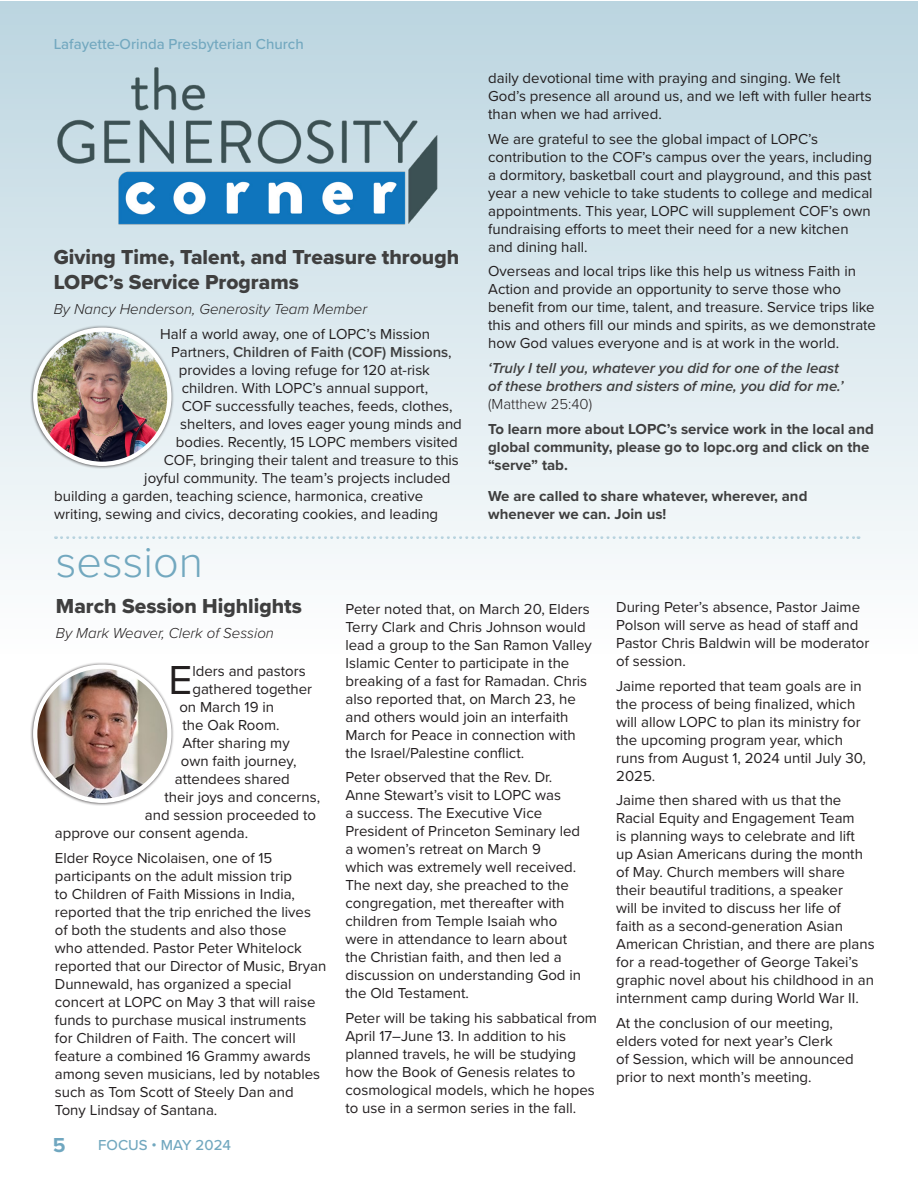
<style>
.page{position:relative;width:918px;height:1188px;background:#fff}
.page>*{position:absolute;margin:0;border:0;box-sizing:border-box;transform-origin:0 0}
.Section_Title{font:300 45px "Proxima Nova";color:#72a8bf}
.Body{font:42px "Proxima Nova";color:#231f20}
.Body-2{font:21px/25.2px "Proxima Nova Extrabld";color:#3f3f3f}
.Headline{font:21px "Proxima Nova Extrabld";color:#3f3f3f}
.t1{font:700 21px "Proxima Nova";color:#70a7c0}
.Body-3{font:15px/18px "Proxima Nova";color:#231f20}
.Body-4{font:700 15px/18px "Proxima Nova";color:#3f3f3f}
.Body-5{font:italic 600 15px/18px "Proxima Nova";color:#3f3f3f}
.Byline___Quote{font:italic 300 15px "Proxima Nova";color:#231f20}
.t2{font:500 15px "Proxima Nova";color:#72a8bf}
.Body-6{font:600 15px "Proxima Nova";color:#3f3f3f}
.s1{font-weight:400;color:#231f20}
.s2{font-weight:300;font-style:normal;color:#231f20}
</style>
<div class="page">
<div style="left:0;top:1px;width:918px;height:656px;background:linear-gradient(to bottom,#bbd5e0,#fefefe)"></div>
<img style="left:54px;top:46px;width:406px;height:192px">
<div style="left:30px;top:325px;width:145px;height:144px;background:#231f20;opacity:.75"></div>
<img style="left:35px;top:330px;width:134px;height:134px;border-radius:67px">
<div style="left:33px;top:328px;width:139px;height:138px;border:4px solid #fff;border-radius:50%"></div>
<div style="left:30px;top:662px;width:145px;height:144px;background:#231f20;opacity:.75"></div>
<img style="left:35px;top:667px;width:134px;height:134px;border-radius:67px">
<div style="left:33px;top:664px;width:139px;height:139px;border:4px solid #fff;border-radius:50%"></div>
<svg style="left:56px;top:536px;width:803px;height:3px"></svg>
<p class="t2" style="left:54px;top:32px;width:252px">Lafayette-Orinda Presbyterian Church</p>
<p class="Body-2" style="left:54px;top:244px;width:407px">Giving Time, Talent, and Treasure through<br>LOPC’s Service Programs</p>
<p class="Byline___Quote" style="left:54px;top:298px;width:315px">By Nancy Henderson, Generosity Team Member</p>
<p class="Body-3" style="left:160px;top:325px;width:271px">Half a world away, one of LOPC’s Mission</p>
<p class="Body-6" style="left:171px;top:341px;width:282px"><span class="s1">Partners,</span> Children of Faith (COF) Missions<span class="s1">,</span></p>
<p class="Body-3" style="left:179px;top:361px;width:253px">provides a loving refuge for 120 at-risk</p>
<p class="Body-3" style="left:182px;top:379px;width:248px">children. With LOPC’s annual support,</p>
<p class="Body-3" style="left:182px;top:397px;width:272px">COF successfully teaches, feeds, clothes,</p>
<p class="Body-3" style="left:180px;top:415px;width:283px">shelters, and loves eager young minds and</p>
<p class="Body-3" style="left:176px;top:433px;width:284px">bodies. Recently, 15 LOPC members visited</p>
<p class="Body-3" style="left:164px;top:451px;width:297px">COF, bringing their talent and treasure to this</p>
<p class="Body-3" style="left:144px;top:469px;width:308px">joyful community. The team’s projects included</p>
<p class="Body-3" style="left:54px;top:487px;width:370px">building a garden, teaching science, harmonica, creative</p>
<p class="Body-3" style="left:54px;top:505px;width:385px">writing, sewing and civics, decorating cookies, and leading</p>
<p class="Body-3" style="left:488px;top:68px;width:385px">daily devotional time with praying and singing. We felt<br>God’s presence all around us, and we left with fuller hearts than when we had arrived.</p>
<p class="Body-3" style="left:488px;top:129px;width:386px">We are grateful to see the global impact of LOPC’s contribution to the COF’s campus over the years, including a dormitory, basketball court and playground, and this past year a new vehicle to take students to college and medical appointments. This year, LOPC will supplement COF’s own fundraising efforts to meet their need for a new kitchen and dining hall.</p>
<p class="Body-3" style="left:488px;top:262px;width:389px">Overseas and local trips like this help us witness Faith in Action and provide an opportunity to serve those who benefit from our time, talent, and treasure. Service trips like this and others fill our minds and spirits, as we demonstrate how God values everyone and is at work in the world.</p>
<p class="Body-5" style="left:488px;top:359px;width:357px">‘Truly I tell you, whatever you did for one of the least of these brothers and sisters of mine, you did for me.’ <span class="s2">(Matthew 25:40)</span></p>
<p class="Body-4" style="left:488px;top:420px;width:387px">To learn more about LOPC’s service work in the local and global community, please go to lopc.org and click on the “serve” tab.</p>
<p class="Body-4" style="left:488px;top:487px;width:321px">We are called to share whatever, wherever, and whenever we can. Join us!</p>
<p class="Section_Title" style="left:56px;top:529px;width:149px">session</p>
<p class="Headline" style="left:56px;top:591px;width:248px">March Session Highlights</p>
<p class="Byline___Quote" style="left:56px;top:622px;width:220px">By Mark Weaver, Clerk of Session</p>
<p class="Body" style="left:169px;top:649px;width:25px">E</p>
<p class="Body-3" style="left:192px;top:661px;width:115px">lders and pastors</p>
<p class="Body-3" style="left:192px;top:679px;width:121px">gathered together</p>
<p class="Body-3" style="left:179px;top:697px;width:96px">on March 19 in</p>
<p class="Body-3" style="left:182px;top:715px;width:99px">the Oak Room.</p>
<p class="Body-3" style="left:182px;top:733px;width:109px">After sharing my</p>
<p class="Body-3" style="left:181px;top:751px;width:117px">own faith journey,</p>
<p class="Body-3" style="left:175px;top:769px;width:116px">attendees shared</p>
<p class="Body-3" style="left:164px;top:787px;width:157px">their joys and concerns,</p>
<p class="Body-3" style="left:145px;top:805px;width:173px">and session proceeded to</p>
<p class="Body-3" style="left:55px;top:823px;width:195px">approve our consent agenda.</p>
<p class="Body-3" style="left:55px;top:848px;width:273px">Elder Royce Nicolaisen, one of 15 participants on the adult mission trip<br>to Children of Faith Missions in India, reported that the trip enriched the lives of both the students and also those<br>who attended. Pastor Peter Whitelock reported that our Director of Music, Bryan Dunnewald, has organized a special concert at LOPC on May 3 that will raise funds to purchase musical instruments for Children of Faith. The concert will feature a combined 16 Grammy awards among seven musicians, led by notables such as Tom Scott of Steely Dan and Tony Lindsay of Santana.</p>
<h3 class="t1" style="left:53px;top:1129px;width:14px">5</h3>
<p class="t2" style="left:98px;top:1134px;width:134px">FOCUS • MAY 2024</p>
<p class="Body-3" style="left:345px;top:599px;width:248px">Peter noted that, on March 20, Elders Terry Clark and Chris Johnson would lead a group to the San Ramon Valley Islamic Center to participate in the breaking of a fast for Ramadan. Chris also reported that, on March 23, he and others would join an interfaith March for Peace in connection with the Israel/Palestine conflict.</p>
<p class="Body-3" style="left:345px;top:768px;width:237px">Peter observed that the Rev. Dr.<br>Anne Stewart’s visit to LOPC was<br>a success. The Executive Vice<br>President of Princeton Seminary led a women’s retreat on March 9 which was extremely well received.<br>The next day, she preached to the congregation, met thereafter with children from Temple Isaiah who were in attendance to learn about the Christian faith, and then led a discussion on understanding God in the Old Testament.</p>
<p class="Body-3" style="left:345px;top:1008px;width:253px">Peter will be taking his sabbatical from April 17–June 13. In addition to his planned travels, he will be studying how the Book of Genesis relates to cosmological models, which he hopes to use in a sermon series in the fall.</p>
<p class="Body-3" style="left:616px;top:597px;width:255px">During Peter’s absence, Pastor Jaime<br>Polson will serve as head of staff and<br>Pastor Chris Baldwin will be moderator of session.</p>
<p class="Body-3" style="left:616px;top:676px;width:251px">Jaime reported that team goals are in the process of being finalized, which will allow LOPC to plan its ministry for the upcoming program year, which runs from August 1, 2024 until July 30,<br>2025.</p>
<p class="Body-3" style="left:616px;top:791px;width:260px">Jaime then shared with us that the Racial Equity and Engagement Team<br>is planning ways to celebrate and lift up Asian Americans during the month of May. Church members will share their beautiful traditions, a speaker<br>will be invited to discuss her life of<br>faith as a second-generation Asian American Christian, and there are plans for a read-together of George Takei’s graphic novel about his childhood in an internment camp during World War II.</p>
<p class="Body-3" style="left:616px;top:1013px;width:239px">At the conclusion of our meeting, elders voted for next year’s Clerk<br>of Session, which will be announced prior to next month’s meeting.</p>
</div>
